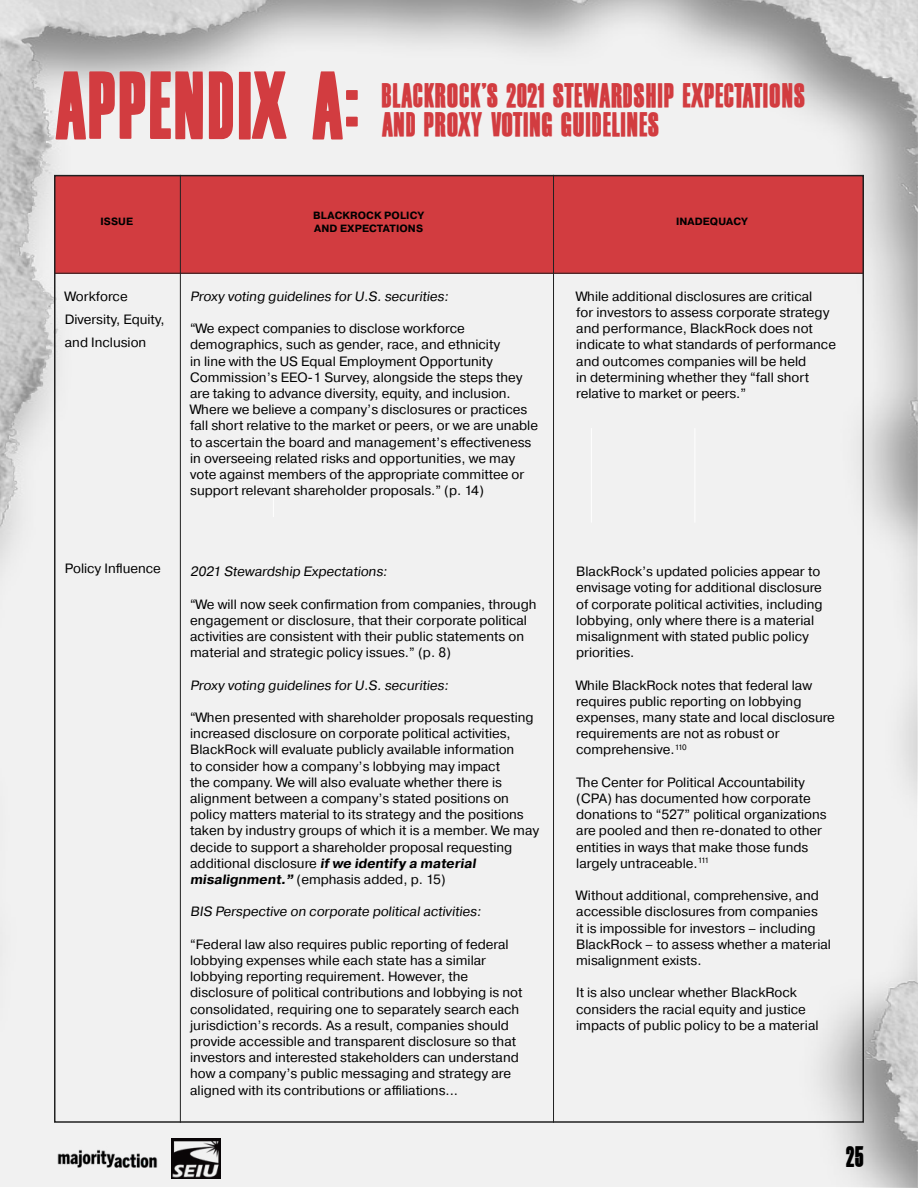
<style>
.page{position:relative;width:918px;height:1188px;background:#fff}
.page>*{position:absolute;margin:0;border:0;box-sizing:border-box;transform-origin:0 0}
.t1{font:66.45px "Film Noir";color:#d23c40}
.t2{font:24px "Film Noir";color:#d23c40}
.t3{font:24px "Film Noir";letter-spacing:.03em;color:#d23c40}
.t4{font:24px "Film Noir";letter-spacing:.02em;color:#d23c40}
.t5{font:20.4px "Film Noir";color:#000}
.t6{font:13.5px/16.2px "Pragmatica";color:#000}
.t7{font:700 10.5px/12.6px "Pragmatica";letter-spacing:.01em;color:#000}
.s1{font-weight:700}
</style>
<div class="page">
<img style="left:0;top:0;width:918px;height:1188px">
<img style="left:54px;top:1146px;width:106px;height:25px">
<img style="left:171px;top:1139px;width:49px;height:39px">
<hr style="left:695px;top:428px;width:1px;height:95px;background:#fff">
<hr style="left:591px;top:428px;width:1px;height:95px;background:#fff">
<hr style="left:273px;top:422px;width:1px;height:95px;background:#fff">
<div style="left:54px;top:175px;width:810px;height:99px;background:#d23c40"></div>
<hr style="left:553px;top:175px;width:1px;height:948px;background:#212121">
<hr style="left:180px;top:175px;width:1px;height:948px;background:#212121">
<hr style="left:54px;top:273px;width:810px;height:1px;background:#212121">
<h1 class="t1" style="left:54px;top:45px;width:307px">APPENDIX A:</h1>
<h2 class="t2" style="left:381px;top:74px;width:321px">BLACKROCK’S 2021 STEWARDSHIP EXPEC</h2>
<h2 class="t4" style="left:734px;top:74px;width:72px">TATIONS</h2>
<h2 class="t3" style="left:381px;top:102px;width:269px">AND PROXY VOTING GUIDELINES</h2>
<p class="t7" style="left:313px;top:209px;width:113px">BLACKROCK POLICY<br>AND EXPECTATIONS</p>
<p class="t7" style="left:100px;top:216px;width:34px">ISSUE</p>
<p class="t7" style="left:676px;top:216px;width:73px">INADEQUACY</p>
<p class="t6" style="left:190px;top:288px;width:262px">Proxy voting guidelines for U.S.securities:</p>
<p class="t6" style="left:190px;top:321px;width:349px">“We expect companies to disclose workforce demographics, such as gender, race, and ethnicity<br>in line with the US Equal Employment Opportunity Commission’s EEO-1 Survey, alongside the steps they are taking to advance diversity, equity, and inclusion.<br>Where we believe a company’s disclosures or practices fall short relative to the market or peers, or we are unable to ascertain the board and management’s effectiveness in overseeing related risks and opportunities, we may vote against members of the appropriate committee or support relevant shareholder proposals.” (p. 14)</p>
<p class="t6" style="left:65px;top:285px;width:102px;line-height:23.2px">Workforce<br>Diversity, Equity, and Inclusion</p>
<p class="t6" style="left:576px;top:288px;width:261px">While additional disclosures are critical<br>for investors to assess corporate strategy and performance, BlackRock does not indicate to what standards of performance and outcomes companies will be held<br>in determining whether they “fall short relative to market or peers.”</p>
<p class="t6" style="left:65px;top:561px;width:98px">Policy Influence</p>
<p class="t6" style="left:190px;top:564px;width:201px">2021 Stewardship Expectations:</p>
<p class="t6" style="left:190px;top:596px;width:348px">“We will now seek confirmation from companies, through engagement or disclosure, that their corporate political activities are consistent with their public statements on material and strategic policy issues.” (p. 8)</p>
<p class="t6" style="left:190px;top:677px;width:262px">Proxy voting guidelines for U.S.securities:</p>
<p class="t6" style="left:190px;top:710px;width:351px">“When presented with shareholder proposals requesting increased disclosure on corporate political activities, BlackRock will evaluate publicly available information<br>to consider how a company’s lobbying may impact<br>the company. We will also evaluate whether there is alignment between a company’s stated positions on policy matters material to its strategy and the positions taken by industry groups of which it is a member. We may decide to support a shareholder proposal requesting additional disclosure <span class="s1">if we identify a material misalignment.”</span> (emphasis added, p. 15)</p>
<p class="t6" style="left:190px;top:904px;width:295px">BIS Perspective on corporate politicalactivities:</p>
<p class="t6" style="left:190px;top:936px;width:334px">“Federal law also requires public reporting of federal lobbying expenses while each state has a similar lobbying reporting requirement. However, the disclosure of political contributions and lobbying is not consolidated, requiring one to separately search each jurisdiction’s records. As a result, companies should provide accessible and transparent disclosure so that investors and interested stakeholders can understand how a company’s public messaging and strategy are aligned with its contributions or affiliations...</p>
<p class="t6" style="left:576px;top:564px;width:248px">BlackRock’s updated policies appear to envisage voting for additional disclosure of corporate political activities, including lobbying, only where there is a material misalignment with stated public policy priorities.</p>
<p class="t6" style="left:576px;top:677px;width:260px">While BlackRock notes that federal law requires public reporting on lobbying expenses, many state and local disclosure requirements are not as robust or comprehensive.<sup>110</sup></p>
<p class="t6" style="left:576px;top:774px;width:252px">The Center for Political Accountability (CPA) has documented how corporate donations to “527” political organizations are pooled and then re-donated to other entities in ways that make those funds largely untraceable.<sup>111</sup></p>
<p class="t6" style="left:576px;top:888px;width:256px">Without additional, comprehensive, and accessible disclosures from companies<br>it is impossible for investors – including BlackRock – to assess whether a material misalignment exists.</p>
<p class="t6" style="left:576px;top:985px;width:244px">It is also unclear whether BlackRock considers the racial equity and justice impacts of public policy to be a material</p>
<h3 class="t5" style="left:846px;top:1139px;width:20px">25</h3>
</div>
